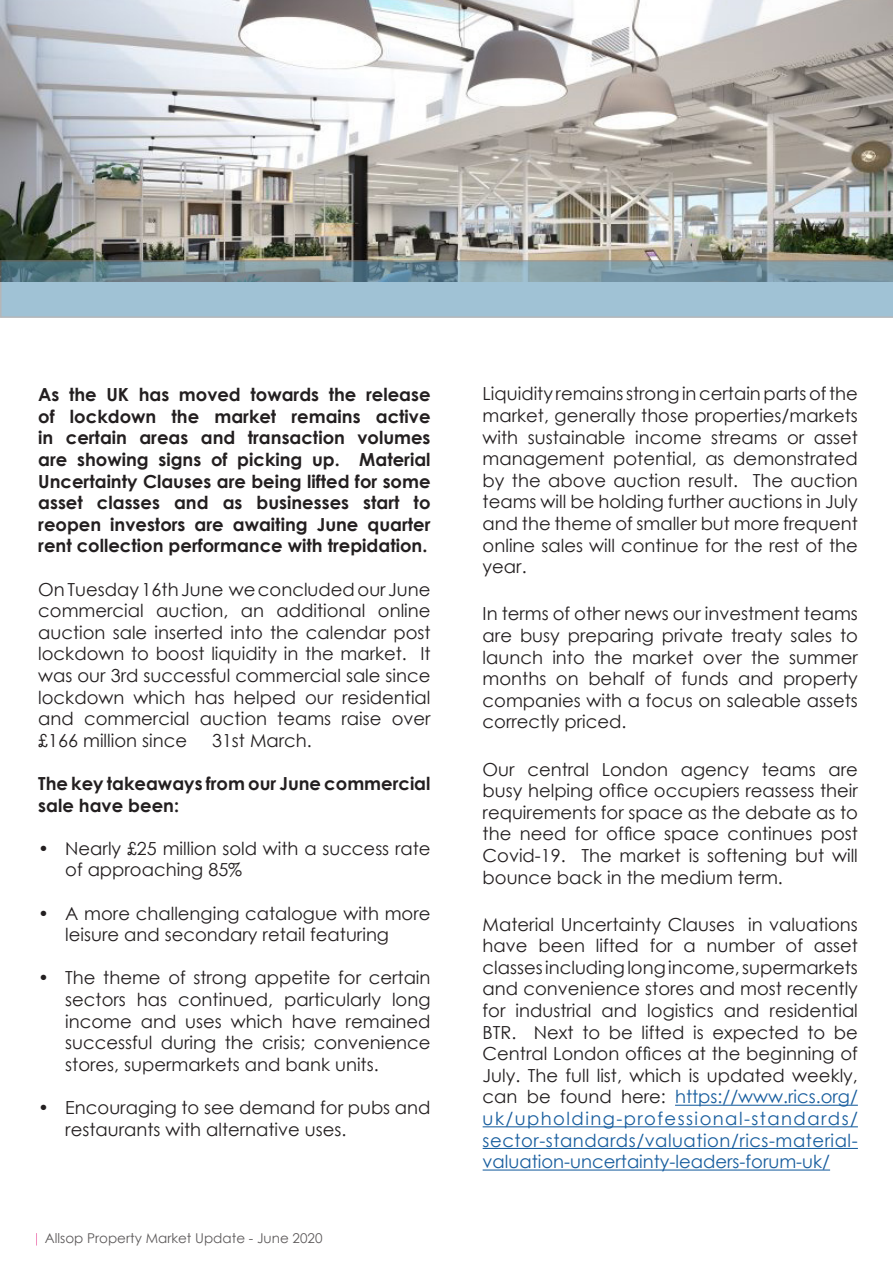
<style>
.page{position:relative;width:893px;height:1263px;background:#fff}
.page>*{position:absolute;margin:0;border:0;box-sizing:border-box;transform-origin:0 0}
.t1{font:18px/21.6px "Century Gothic";color:#231f20;text-align:justify}
.t2{font:700 18px/21.6px "Century Gothic";color:#231f20;text-align:justify}
.t3{font:13.5px "Century Gothic";color:#231f20}
.s1{font-weight:700;color:#df006e}
.s2{color:#175d9e}
</style>
<div class="page">
<hr style="left:675px;top:1105px;width:183px;height:1px;background:#175d9e">
<hr style="left:483px;top:1126px;width:375px;height:1px;background:#175d9e">
<hr style="left:483px;top:1148px;width:375px;height:1px;background:#175d9e">
<hr style="left:483px;top:1169px;width:347px;height:1px;background:#175d9e">
<img style="left:0;top:0;width:893px;height:260px">
<svg style="left:0;top:260px;width:893px;height:58px;background:#91afbe"></svg>
<p class="t2" style="left:38px;top:383px;width:394px">As the UK has moved towards the release of lockdown the market remains active in certain areas and transaction volumes are showing signs of picking up. Material Uncertainty Clauses are being lifted for some asset classes and as businesses start to reopen investors are awaiting June quarter rent collection performance with trepidation.</p>
<p class="t1" style="left:38px;top:578px;width:394px">On Tuesday 16th June we concluded our June commercial auction, an additional online auction sale inserted into the calendar post lockdown to boost liquidity in the market. It was our 3rd successful commercial sale since lockdown which has helped our residential and commercial auction teams raise over £166 million since</p>
<p class="t1" style="left:212px;top:729px;width:101px">31st March.</p>
<p class="t2" style="left:38px;top:772px;width:394px">The key takeaways from our June commercial sale have been:</p>
<p class="t1" style="left:65px;top:837px;width:367px;text-indent:-27px">• Nearly £25 million sold with a success rate of approaching 85%</p>
<p class="t1" style="left:65px;top:902px;width:367px;text-indent:-27px">• A more challenging catalogue with more leisure and secondary retail featuring</p>
<p class="t1" style="left:65px;top:967px;width:367px;text-indent:-27px">• The theme of strong appetite for certain sectors has continued, particularly long income and uses which have remained successful during the crisis; convenience stores, supermarkets and bank units.</p>
<p class="t1" style="left:65px;top:1096px;width:367px;text-indent:-27px">• Encouraging to see demand for pubs and restaurants with alternative uses.</p>
<p class="t3" style="left:33px;top:1229px;width:291px"><span class="s1">|</span> Allsop Property Market Update - June 2020</p>
<p class="t1" style="left:483px;top:383px;width:377px">Liquidity remains strong in certain parts of the market, generally those properties/markets with sustainable income streams or asset management potential, as demonstrated by the above auction result. The auction teams will be holding further auctions in July and the theme of smaller but more frequent online sales will continue for the rest of the year.</p>
<p class="t1" style="left:483px;top:603px;width:377px">In terms of other news our investment teams are busy preparing private treaty sales to launch into the market over the summer months on behalf of funds and property companies with a focus on saleable assets correctly priced.</p>
<p class="t1" style="left:483px;top:758px;width:377px">Our central London agency teams are busy helping office occupiers reassess their requirements for space as the debate as to the need for office space continues post Covid-19. The market is softening but will bounce back in the medium term.</p>
<p class="t1" style="left:483px;top:913px;width:377px">Material Uncertainty Clauses in valuations have been lifted for a number of asset classes including long income, supermarkets and convenience stores and most recently for industrial and logistics and residential BTR. Next to be lifted is expected to be Central London offices at the beginning of July. The full list, which is updated weekly, can be found here: <span class="s2">https://www.rics.org/ uk/upholding-professional-standards/ sector-standards/valuation/rics-material&shy;valuation-uncertainty-leaders-forum-uk/</span></p>
</div>
